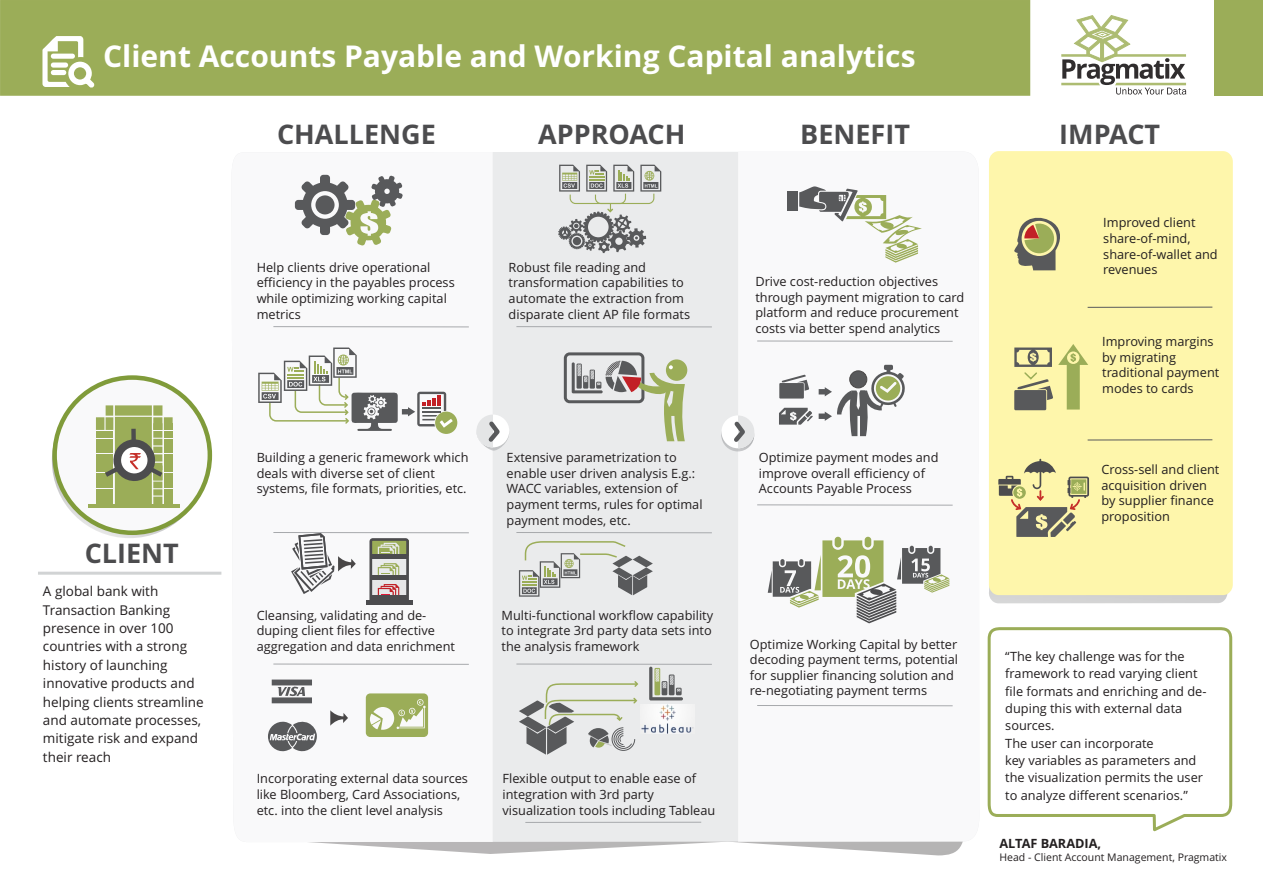
<style>
.page{position:relative;width:1263px;height:893px;background:#fff}
.page>*{position:absolute;margin:0;border:0;box-sizing:border-box;transform-origin:0 0}
.t1{font:700 30px "Open Sans";color:#fff}
.t2{font:700 27px "Open Sans";color:#4c4c4e}
.t3{font:13.5px/18.5px "Open Sans";color:#231f20}
.t4{font:12.75px/15.6px "Open Sans";color:#231f20}
.t5{font:700 12.75px "Open Sans";color:#231f20}
.t6{font:10.5px "Open Sans";color:#231f20}
</style>
<div class="page">
<div style="left:0;top:0;width:1030px;height:96px;background:#9bad58"></div>
<div style="left:493px;top:152px;width:245px;height:690px;background:#eaebec"></div>
<svg style="left:738px;top:210px;width:225px;height:632px"></svg>
<svg style="left:267px;top:152px;width:226px;height:690px"></svg>
<div style="left:1214px;top:0;width:48px;height:95px;background:#9bad58"></div>
<svg style="left:721px;top:419px;width:33px;height:32px"></svg>
<div style="left:721px;top:415px;width:33px;height:33px;background:#fff;border-radius:50%"></div>
<svg style="left:738px;top:415px;width:16px;height:33px"></svg>
<svg style="left:734px;top:418px;width:14px;height:28px"></svg>
<div style="left:476px;top:414px;width:33px;height:33px;background:#fff;border-radius:50%"></div>
<svg style="left:476px;top:414px;width:17px;height:33px"></svg>
<svg style="left:477px;top:417px;width:32px;height:34px"></svg>
<hr style="left:525px;top:822px;width:176px;height:1px;background:#a7a9ac">
<svg style="left:42px;top:36px;width:54px;height:54px"></svg>
<div style="left:51px;top:54px;width:24px;height:5px;background:#fff;border-radius:3px"></div>
<div style="left:51px;top:62px;width:17px;height:6px;background:#fff;border-radius:3px"></div>
<div style="left:51px;top:70px;width:15px;height:5px;background:#fff;border-radius:3px"></div>
<svg style="left:987px;top:627px;width:246px;height:205px"></svg>
<svg style="left:1061px;top:15px;width:125px;height:80px"></svg>
<div style="left:989px;top:151px;width:244px;height:444px;background:#fef6ab;border-radius:10px"></div>
<hr style="left:516px;top:326px;width:196px;height:1px;background:#a7a9ac">
<svg style="left:52px;top:375px;width:160px;height:160px"></svg>
<hr style="left:89px;top:504px;width:91px;height:3px;background:#9bad58">
<svg style="left:96px;top:405px;width:77px;height:99px;background:#a3ae75"></svg>
<div style="left:106px;top:405px;width:7px;height:11px;background:#9bad58"></div>
<hr style="left:38px;top:572px;width:183px;height:3px;background:#d1d3d4">
<hr style="left:757px;top:341px;width:196px;height:1px;background:#a7a9ac">
<hr style="left:273px;top:326px;width:196px;height:1px;background:#a7a9ac">
<div style="left:435px;top:412px;width:22px;height:22px;background:#9bad58;border-radius:50%"></div>
<hr style="left:516px;top:532px;width:196px;height:1px;background:#a7a9ac">
<hr style="left:757px;top:504px;width:196px;height:1px;background:#a7a9ac">
<hr style="left:273px;top:532px;width:196px;height:1px;background:#a7a9ac">
<hr style="left:516px;top:664px;width:196px;height:1px;background:#a7a9ac">
<hr style="left:273px;top:664px;width:196px;height:1px;background:#a7a9ac">
<hr style="left:757px;top:705px;width:196px;height:1px;background:#a7a9ac">
<svg style="left:295px;top:175px;width:108px;height:71px"></svg>
<div style="left:787px;top:191px;width:11px;height:19px;background:#58595b"></div>
<svg style="left:799px;top:186px;width:123px;height:77px"></svg>
<svg style="left:1014px;top:217px;width:46px;height:53px"></svg>
<div style="left:865px;top:537px;width:6px;height:10px;background:#9bad58;border-radius:3px"></div>
<div style="left:835px;top:537px;width:6px;height:10px;background:#9bad58;border-radius:3px"></div>
<svg style="left:768px;top:540px;width:181px;height:83px"></svg>
<svg style="left:258px;top:347px;width:195px;height:84px"></svg>
<svg style="left:666px;top:359px;width:21px;height:22px"></svg>
<div style="left:564px;top:352px;width:80px;height:51px;border:3px solid #58595b;border-radius:4px"></div>
<svg style="left:572px;top:361px;width:113px;height:80px;background:#c8c9bc"></svg>
<svg style="left:1014px;top:344px;width:74px;height:66px"></svg>
<hr style="left:1087px;top:307px;width:125px;height:1px;background:#58595b">
<hr style="left:1087px;top:439px;width:125px;height:1px;background:#58595b">
<svg style="left:519px;top:540px;width:134px;height:57px;background:#cbcdc9"></svg>
<img style="left:640px;top:705px;width:54px;height:29px">
<svg style="left:649px;top:667px;width:34px;height:33px"></svg>
<svg style="left:519px;top:680px;width:120px;height:75px;background:#c7c9c6"></svg>
<svg style="left:291px;top:533px;width:65px;height:61px"></svg>
<svg style="left:366px;top:693px;width:62px;height:44px"></svg>
<svg style="left:369px;top:538px;width:40px;height:63px;background:#a4a091"></svg>
<div style="left:372px;top:595px;width:35px;height:7px;background:#4c4c4e"></div>
<hr style="left:366px;top:601px;width:46px;height:4px;background:#4c4c4e">
<svg style="left:558px;top:165px;width:103px;height:88px;background:#c1c3c0"></svg>
<svg style="left:272px;top:680px;width:40px;height:23px"></svg>
<svg style="left:268px;top:720px;width:49px;height:32px"></svg>
<svg style="left:330px;top:710px;width:18px;height:16px"></svg>
<svg style="left:779px;top:408px;width:34px;height:17px"></svg>
<svg style="left:779px;top:375px;width:30px;height:24px"></svg>
<svg style="left:998px;top:459px;width:91px;height:78px"></svg>
<svg style="left:819px;top:365px;width:87px;height:71px"></svg>
<h1 class="t1" style="left:103px;top:44px;width:814px">Client Accounts Payable and Working Capital analytics</h1>
<h2 class="t2" style="left:277px;top:123px;width:160px">CHALLENGE</h2>
<h2 class="t2" style="left:538px;top:123px;width:149px">APPROACH</h2>
<h2 class="t2" style="left:800px;top:123px;width:111px">BENEFIT</h2>
<h2 class="t2" style="left:85px;top:542px;width:96px">CLIENT</h2>
<p class="t3" style="left:43px;top:583px;width:162px">A global bank with<br>Transaction Banking presence in over 100 countries with a strong history of launching innovative products and helping clients streamline and automate processes, mitigate risk and expand their reach</p>
<p class="t4" style="left:257px;top:261px;width:200px">Help clients drive operational efficiency in the payables process while optimizing working capital metrics</p>
<p class="t4" style="left:509px;top:261px;width:183px">Robust file reading and transformation capabilities to automate the extraction from disparate client AP file formats</p>
<p class="t4" style="left:755px;top:275px;width:211px">Drive cost-reduction objectives through payment migration to card platform and reduce procurement costs via better spend analytics</p>
<p class="t4" style="left:257px;top:451px;width:213px">Building a generic framework which deals with diverse set of client systems, file formats, priorities, etc.</p>
<p class="t4" style="left:257px;top:608px;width:200px">Cleansing, validating and de&shy;duping client files for effective aggregation and data enrichment</p>
<p class="t4" style="left:507px;top:451px;width:197px">Extensive parametrization to enable user driven analysis E.g.:<br>WACC variables, extension of payment terms, rules for optimal payment modes, etc.</p>
<p class="t4" style="left:502px;top:608px;width:213px;text-align:justify">Multi-functional workflow capability to integrate 3rd party data sets into the analysis framework</p>
<p class="t4" style="left:257px;top:772px;width:213px">Incorporating external data sources like Bloomberg, Card Associations, etc. into the client level analysis</p>
<p class="t4" style="left:502px;top:772px;width:214px">Flexible output to enable ease of integration with 3rd party visualization tools including Tableau</p>
<p class="t4" style="left:759px;top:451px;width:181px">Optimize payment modes and improve overall efficiency of<br>Accounts Payable Process</p>
<p class="t4" style="left:750px;top:637px;width:210px">Optimize Working Capital by better decoding payment terms, potential for supplier financing solution and re-negotiating payment terms</p>
<h2 class="t2" style="left:1059px;top:123px;width:102px">IMPACT</h2>
<p class="t4" style="left:1103px;top:216px;width:116px">Improved client share-of-mind, share-of-wallet and revenues</p>
<p class="t4" style="left:1102px;top:335px;width:119px">Improving margins by migrating traditional payment modes to cards</p>
<p class="t4" style="left:1101px;top:463px;width:120px">Cross-sell and client acquisition driven by supplier finance proposition</p>
<p class="t4" style="left:1005px;top:649px;width:203px;line-height:17.4px">“The key challenge was for the framework to read varying client file formats and enriching and de&shy;duping this with external data sources.<br>The user can incorporate<br>key variables as parameters and the visualization permits the user to analyze different scenarios.”</p>
<p class="t5" style="left:999px;top:838px;width:103px">ALTAF BARADIA,</p>
<p class="t6" style="left:999px;top:853px;width:229px">Head - Client Account Management, Pragmatix</p>
</div>
